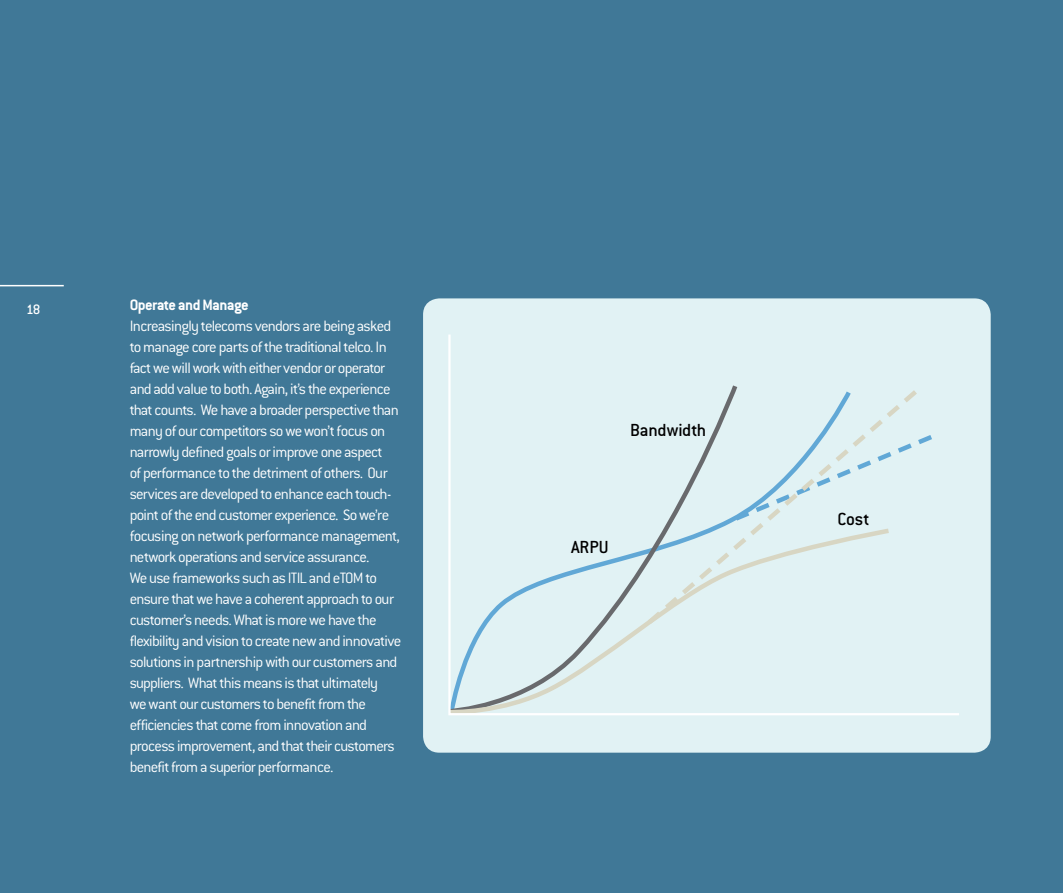
<style>
.page{position:relative;width:1063px;height:893px;background:#407897}
.page>*{position:absolute;margin:0;border:0;box-sizing:border-box;transform-origin:0 0}
.t1{font:500 19.2px "Conduit ITC";color:#000}
.t2{font:300 16.5px/21px "Conduit ITC";letter-spacing:-.045em;color:#fff}
.t3{font:700 16.5px "Conduit ITC";letter-spacing:-.03em;color:#fff}
.t4{font:500 15px "Conduit ITC";color:#fff}
</style>
<div class="page">
<hr style="left:0;top:285px;width:64px;height:1px;background:#fff">
<div style="left:423px;top:298px;width:568px;height:455px;background:#e1f2f4;border-radius:16px"></div>
<svg style="left:448px;top:334px;width:511px;height:381px"></svg>
<p class="t4" style="left:26px;top:301px;width:16px">18</p>
<p class="t3" style="left:130px;top:295px;width:121px">Operate and Manage</p>
<p class="t2" style="left:130px;top:316px;width:273px">Increasingly telecoms vendors are being asked to manage core parts of the traditional telco. In fact we will work with either vendor or operator and add value to both. Again, it’s the experience that counts. We have a broader perspective than many of our competitors so we won’t focus on narrowly defined goals or improve one aspect<br>of performance to the detriment of others. Our services are developed to enhance each touch&shy;point of the end customer experience. So we’re focusing on network performance management, network operations and service assurance.<br>We use frameworks such as ITIL and eTOM to ensure that we have a coherent approach to our customer’s needs. What is more we have the flexibility and vision to create new and innovative solutions in partnership with our customers and suppliers. What this means is that ultimately<br>we want our customers to benefit from the efficiencies that come from innovation and process improvement, and that their customers benefit from a superior performance.</p>
<p class="t1" style="left:630px;top:419px;width:77px">Bandwidth</p>
<p class="t1" style="left:571px;top:536px;width:39px">ARPU</p>
<p class="t1" style="left:837px;top:508px;width:33px">Cost</p>
</div>
